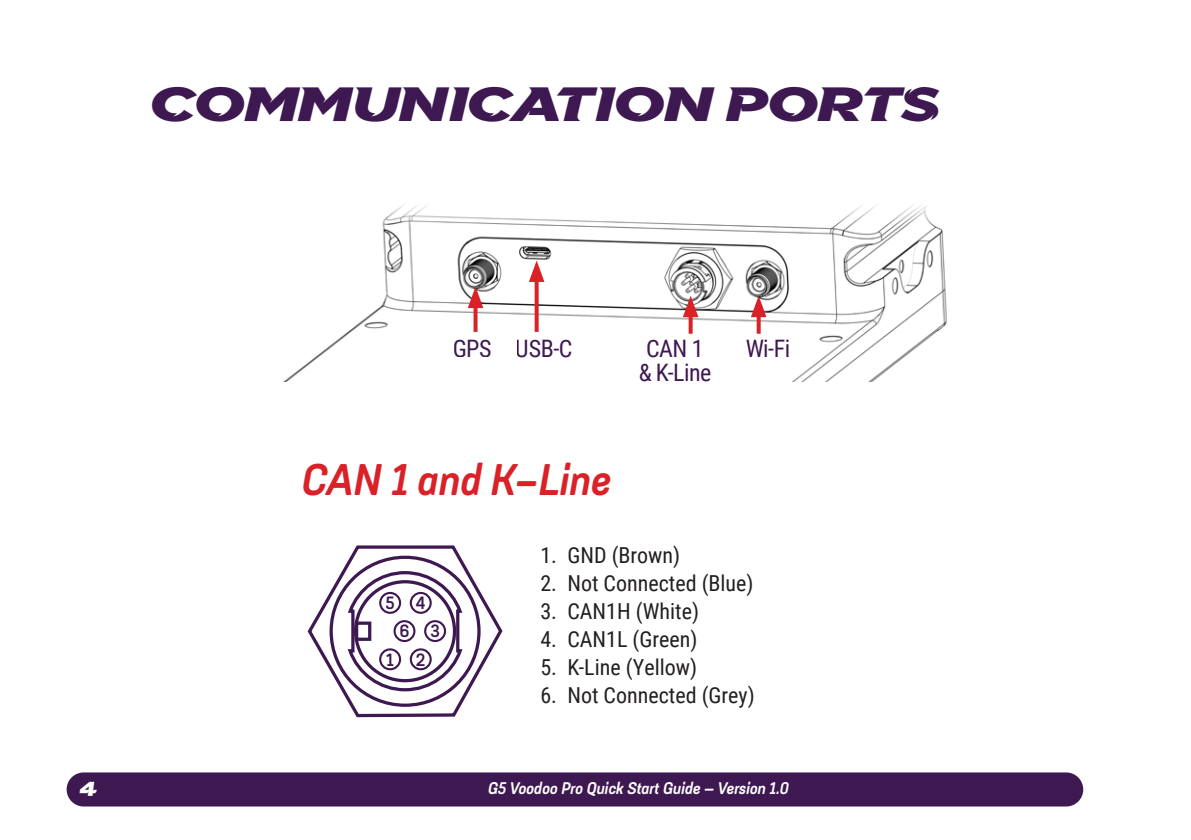
<style>
.page{position:relative;width:1191px;height:840px;background:#fff}
.page>*{position:absolute;margin:0;border:0;box-sizing:border-box;transform-origin:0 0}
.Head_1{font:48px "LINK Display V3";color:#3e1851}
.Diagram_Head{font:italic 800 42px "Itaca Wide";color:#da2128}
.t1{font:24px/24px "Roboto Condensed";letter-spacing:-.02em;color:#3e1851;text-align:center}
.t2{font:22px "Roboto Condensed";color:#231f20}
.t3{font:20px "LINK Display V3";color:#fff}
.t4{font:800 16.8px "Itaca Wide";color:#3e1851}
.t5{font:italic 800 16px "Itaca Wide";color:#fff}
</style>
<div class="page">
<div style="left:67px;top:772px;width:1016px;height:34px;background:#3e1851;border-radius:17px"></div>
<img style="left:283px;top:205px;width:664px;height:177px">
<svg style="left:473px;top:308px;width:4px;height:24px"></svg>
<svg style="left:468px;top:286px;width:15px;height:22px"></svg>
<svg style="left:534px;top:282px;width:4px;height:50px"></svg>
<svg style="left:529px;top:260px;width:15px;height:22px"></svg>
<svg style="left:756px;top:317px;width:4px;height:16px"></svg>
<svg style="left:751px;top:295px;width:15px;height:22px"></svg>
<svg style="left:688px;top:317px;width:4px;height:16px"></svg>
<svg style="left:683px;top:295px;width:15px;height:22px"></svg>
<svg style="left:307px;top:545px;width:196px;height:173px"></svg>
<div style="left:354px;top:579px;width:102px;height:103px;border:3px solid #3e1851;border-radius:50%"></div>
<div style="left:424px;top:619px;width:22px;height:22px;border:2px solid #3e1851;border-radius:50%"></div>
<div style="left:393px;top:619px;width:22px;height:22px;border:2px solid #3e1851;border-radius:50%"></div>
<div style="left:379px;top:591px;width:22px;height:22px;border:2px solid #3e1851;border-radius:50%"></div>
<div style="left:410px;top:591px;width:22px;height:22px;border:2px solid #3e1851;border-radius:50%"></div>
<div style="left:379px;top:648px;width:22px;height:22px;border:2px solid #3e1851;border-radius:50%"></div>
<div style="left:410px;top:648px;width:22px;height:22px;border:2px solid #3e1851;border-radius:50%"></div>
<div style="left:355px;top:621px;width:16px;height:19px;border:3px solid #3e1851"></div>
<p class="Head_1" style="left:153px;top:80px;width:787px">COMMUNICATION POR TS</p>
<p class="t1" style="left:452px;top:335px;width:121px">GPS USB-C</p>
<p class="t1" style="left:638px;top:335px;width:75px">CAN 1 &amp; K-Line</p>
<p class="t1" style="left:745px;top:335px;width:46px">Wi-Fi</p>
<p class="Diagram_Head" style="left:302px;top:445px;width:311px">CAN 1 and K-Line</p>
<p class="t4" style="left:385px;top:589px;width:11px">5</p>
<p class="t4" style="left:416px;top:589px;width:11px">4</p>
<p class="t4" style="left:399px;top:617px;width:12px">6</p>
<p class="t4" style="left:430px;top:617px;width:11px">3</p>
<p class="t4" style="left:386px;top:645px;width:9px">1</p>
<p class="t4" style="left:416px;top:645px;width:11px">2</p>
<p class="t2" style="left:540px;top:539px;width:141px">1. GND (Brown)</p>
<p class="t2" style="left:540px;top:567px;width:215px">2. Not Connected (Blue)</p>
<p class="t2" style="left:540px;top:595px;width:160px">3. CAN1H (White)</p>
<p class="t2" style="left:540px;top:623px;width:158px">4. CAN1L (Green)</p>
<p class="t2" style="left:540px;top:651px;width:158px">5. K-Line (Yellow)</p>
<p class="t2" style="left:540px;top:679px;width:216px">6. Not Connected (Grey)</p>
<p class="t3" style="left:80px;top:778px;width:19px">4</p>
<p class="t5" style="left:488px;top:775px;width:302px">G5 Voodoo Pro Quick Start Guide – Version 1.0</p>
</div>
